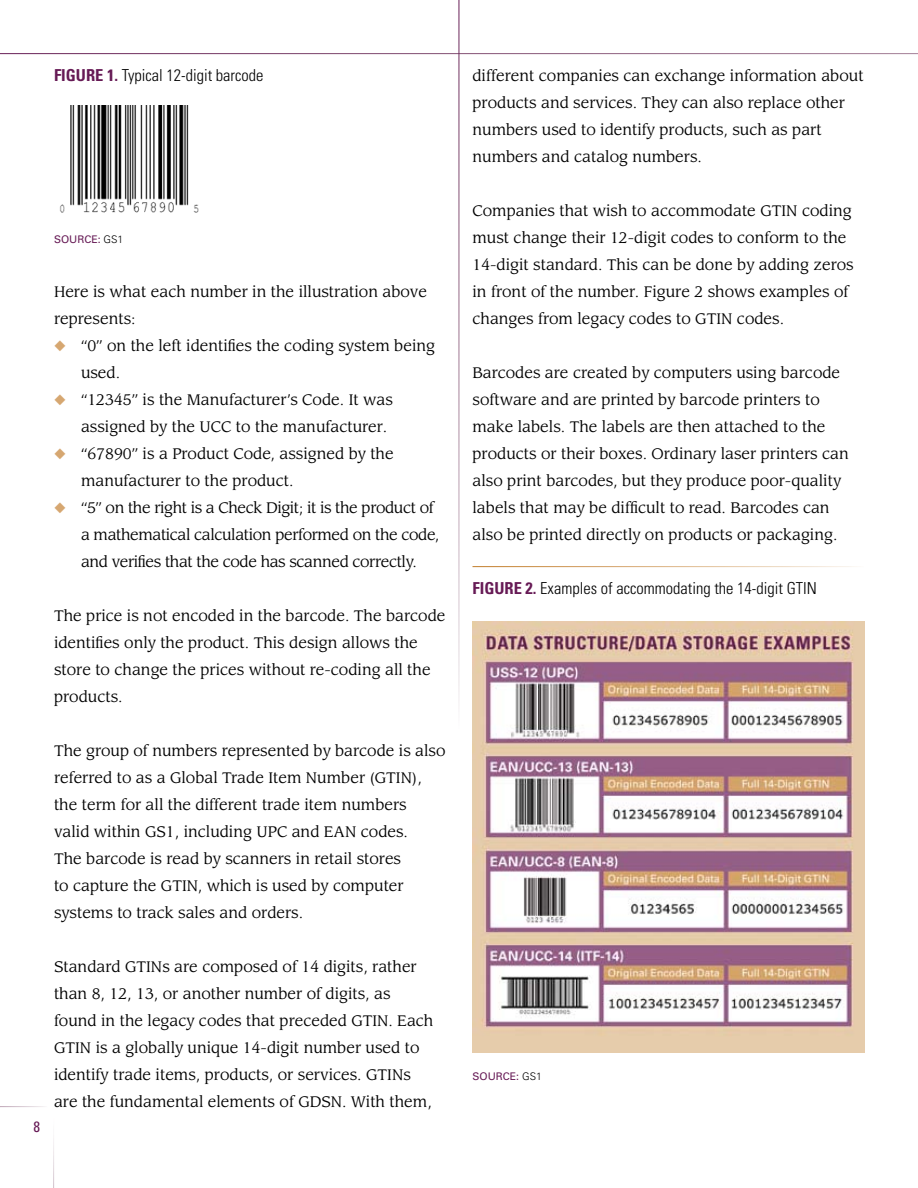
<style>
.page{position:relative;width:918px;height:1188px;background:#fff}
.page>*{position:absolute;margin:0;border:0;box-sizing:border-box;transform-origin:0 0}
.t1{font:300 condensed 16.5px "Univers";color:#000}
.t2{font:15px/27px "Leawood";color:#000}
.t3{font:10.5px "Univers";color:#661a55}
.s1{font-weight:700;color:#661a55}
.s2{font-weight:300;color:#000}
</style>
<div class="page">
<img style="left:472px;top:621px;width:392px;height:432px">
<img style="left:59px;top:105px;width:139px;height:108px">
<p class="t1" style="left:54px;top:65px;width:211px"><span class="s1">FIGURE 1.</span> Typical 12-digit barcode</p>
<p class="t3" style="left:54px;top:233px;width:71px">SOURCE: <span class="s2">GS1</span></p>
<p class="t2" style="left:54px;top:278px;width:375px">Here is what each number in the illustration above represents:</p>
<p class="t2" style="left:81px;top:332px;width:360px">“0” on the left identifies the coding system being used.<br>“12345” is the Manufacturer’s Code. It was assigned by the UCC to the manufacturer. “67890” is a Product Code, assigned by the manufacturer to the product.<br>“5” on the right is a Check Digit; it is the product of a mathematical calculation performed on the code, and verifies that the code has scanned correctly.</p>
<p class="t2" style="left:54px;top:602px;width:393px">The price is not encoded in the barcode. The barcode identifies only the product. This design allows the store to change the prices without re-coding all the products.</p>
<p class="t2" style="left:54px;top:737px;width:393px">The group of numbers represented by barcode is also referred to as a Global Trade Item Number (GTIN), the term for all the different trade item numbers valid within GS1, including UPC and EAN codes.<br>The barcode is read by scanners in retail stores<br>to capture the GTIN, which is used by computer systems to track sales and orders.</p>
<p class="t2" style="left:54px;top:953px;width:381px">Standard GTINs are composed of 14 digits, rather than 8, 12, 13, or another number of digits, as found in the legacy codes that preceded GTIN. Each GTIN is a globally unique 14-digit number used to identify trade items, products, or services. GTINs are the fundamental elements of GDSN. With them,</p>
<p class="t2" style="left:472px;top:62px;width:393px">different companies can exchange information about products and services. They can also replace other numbers used to identify products, such as part numbers and catalog numbers.</p>
<p class="t2" style="left:472px;top:197px;width:383px">Companies that wish to accommodate GTIN coding must change their 12-digit codes to conform to the 14-digit standard. This can be done by adding zeros in front of the number. Figure 2 shows examples of changes from legacy codes to GTIN codes.</p>
<p class="t2" style="left:472px;top:359px;width:378px">Barcodes are created by computers using barcode software and are printed by barcode printers to make labels. The labels are then attached to the products or their boxes. Ordinary laser printers can also print barcodes, but they produce poor-quality labels that may be difficult to read. Barcodes can also be printed directly on products or packaging.</p>
<p class="t1" style="left:472px;top:578px;width:346px"><span class="s1">FIGURE 2.</span> Examples of accommodating the 14-digit GTIN</p>
<p class="t3" style="left:472px;top:1070px;width:71px">SOURCE: <span class="s2">GS1</span></p>
</div>
